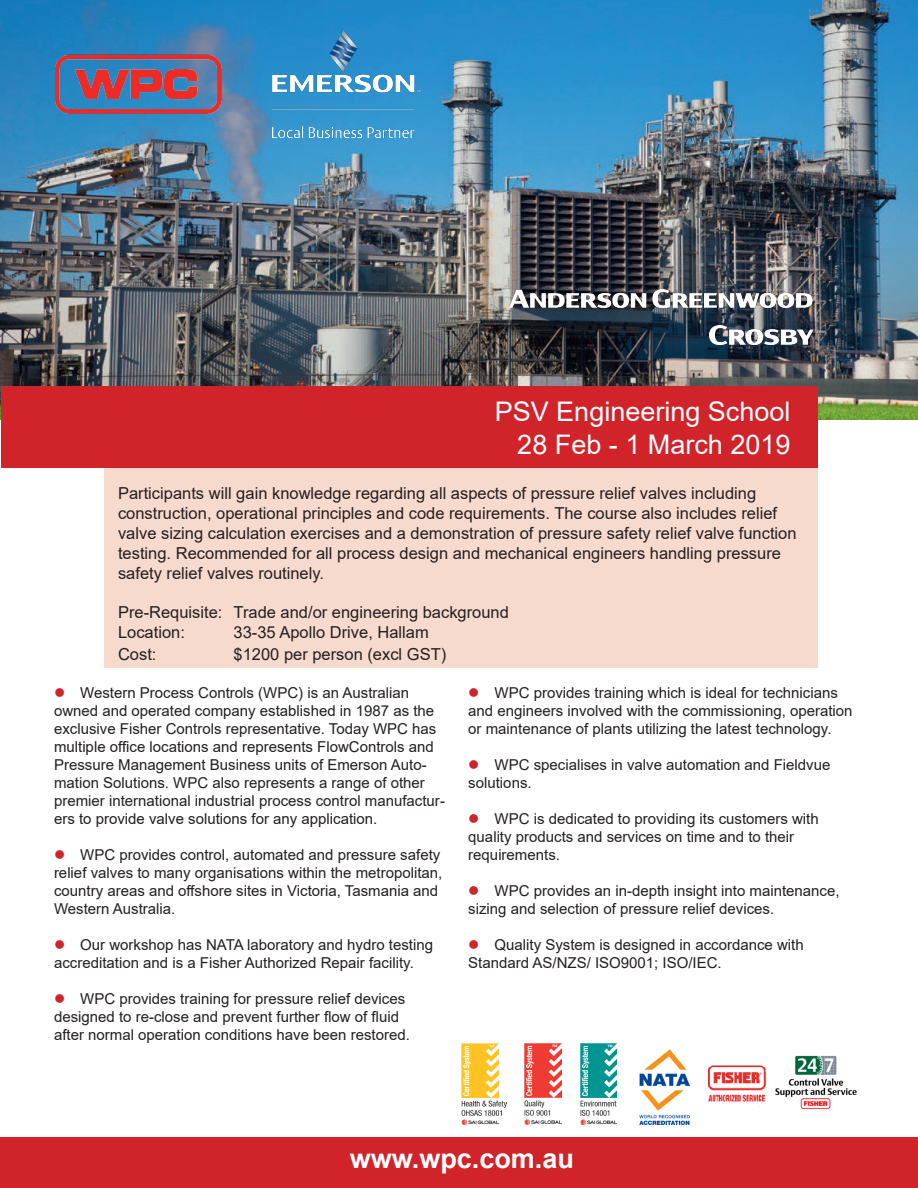
<style>
.page{position:relative;width:918px;height:1188px;background:#fff}
.page>*{position:absolute;margin:0;border:0;box-sizing:border-box;transform-origin:0 0}
.t1{font:27px/32.4px "Arial";color:#fff;text-align:right}
.t2{font:700 27px "Arial";color:#fff}
.t3{font:16.5px/19.8px "Arial";color:#231f20}
.t4{font:15px/18px "Arial";color:#231f20}
.s1{color:#d1232a}
</style>
<div class="page">
<img style="left:0;top:0;width:918px;height:419px">
<img style="left:55px;top:54px;width:167px;height:60px">
<div style="left:1px;top:386px;width:817px;height:82px;background:#d1232a"></div>
<div style="left:104px;top:469px;width:714px;height:199px;background:#f7dace"></div>
<div style="left:0;top:1137px;width:918px;height:51px;background:#d1232a"></div>
<img style="left:708px;top:1065px;width:59px;height:42px">
<img style="left:710px;top:326px;width:108px;height:18px">
<img style="left:509px;top:290px;width:309px;height:18px">
<img style="left:580px;top:1043px;width:37px;height:81px">
<img style="left:525px;top:1043px;width:36px;height:81px">
<img style="left:462px;top:1043px;width:45px;height:81px">
<img style="left:639px;top:1050px;width:50px;height:74px">
<img style="left:775px;top:1055px;width:81px;height:54px">
<img style="left:273px;top:30px;width:148px;height:107px">
<p class="t1" style="left:495px;top:395px;width:297px">PSV Engineering School<br>28 Feb - 1 March 2019</p>
<p class="t3" style="left:118px;top:484px;width:680px">Participants will gain knowledge regarding all aspects of pressure relief valves including construction, operational principles and code requirements. The course also includes relief valve sizing calculation exercises and a demonstration of pressure safety relief valve function testing. Recommended for all process design and mechanical engineers handling pressure safety relief valves routinely.</p>
<p class="t3" style="left:118px;top:602px;width:392px">Pre-Requisite: Trade and/or engineering background</p>
<p class="t3" style="left:118px;top:622px;width:68px">Location:</p>
<p class="t3" style="left:234px;top:622px;width:197px">33-35 Apollo Drive, Hallam</p>
<p class="t3" style="left:118px;top:644px;width:40px">Cost:</p>
<p class="t3" style="left:234px;top:644px;width:214px">$1200 per person (excl GST)</p>
<p class="t4" style="left:54px;top:683px;width:393px"><span class="s1">●</span> Western Process Controls (WPC) is an Australian owned and operated company established in 1987 as the exclusive Fisher Controls representative. Today WPC has multiple office locations and represents FlowControls and Pressure Management Business units of Emerson Auto&shy;mation Solutions. WPC also represents a range of other premier international industrial process control manufactur&shy;ers to provide valve solutions for any application.</p>
<p class="t4" style="left:54px;top:845px;width:390px"><span class="s1">●</span> WPC provides control, automated and pressure safety relief valves to many organisations within the metropolitan, country areas and offshore sites in Victoria, Tasmania and Western Australia.</p>
<p class="t4" style="left:54px;top:935px;width:381px"><span class="s1">●</span> Our workshop has NATA laboratory and hydro testing accreditation and is a Fisher Authorized Repair facility.</p>
<p class="t4" style="left:54px;top:989px;width:358px"><span class="s1">●</span> WPC provides training for pressure relief devices designed to re-close and prevent further flow of fluid after normal operation conditions have been restored.</p>
<p class="t4" style="left:468px;top:683px;width:386px"><span class="s1">●</span> WPC provides training which is ideal for technicians and engineers involved with the commissioning, operation or maintenance of plants utilizing the latest technology.</p>
<p class="t4" style="left:468px;top:755px;width:364px"><span class="s1">●</span> WPC specialises in valve automation and Fieldvue solutions.</p>
<p class="t4" style="left:468px;top:809px;width:352px"><span class="s1">●</span> WPC is dedicated to providing its customers with quality products and services on time and to their requirements.</p>
<p class="t4" style="left:468px;top:881px;width:373px"><span class="s1">●</span> WPC provides an in-depth insight into maintenance, sizing and selection of pressure relief devices.</p>
<p class="t4" style="left:468px;top:935px;width:337px"><span class="s1">●</span> Quality System is designed in accordance with<br>Standard AS/NZS/ ISO9001; ISO/IEC.</p>
<p class="t2" style="left:350px;top:1139px;width:226px">www.wpc.com.au</p>
</div>
